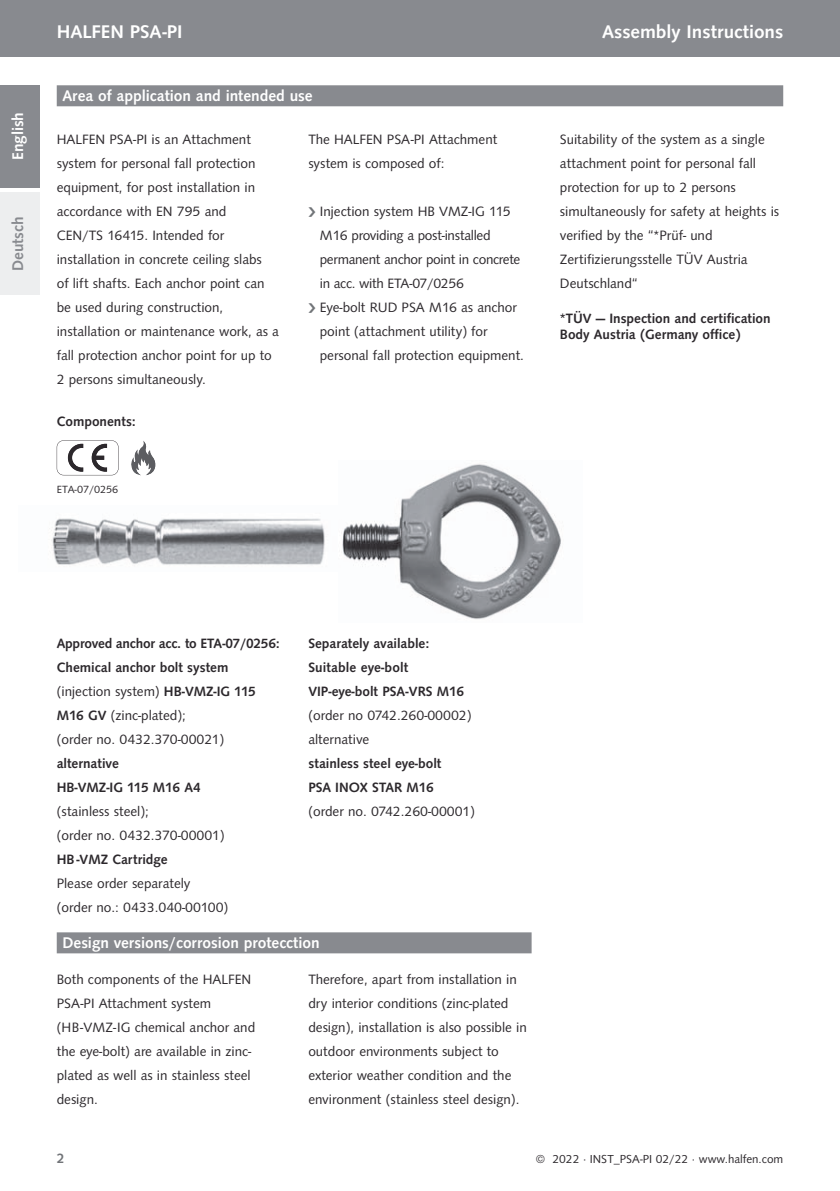
<style>
.page{position:relative;width:840px;height:1191px;background:#fff}
.page>*{position:absolute;margin:0;border:0;box-sizing:border-box;transform-origin:0 0}
.t1{font:500 19px "Syntax TOT";color:#fff}
.t2{font:500 16px "Syntax TOT";color:#fff}
.t3{font:500 16px "Syntax TOT";color:#888a8f}
.t4{font:14px/24px "Syntax TOT";color:#2c282c}
.t5{font:500 14px/24px "Syntax TOT";color:#2c282c}
.t6{font:500 14px "Syntax TOT";color:#717478}
.t7{font:12px "Syntax TOT";color:#2c282c}
.t8{font:10.8px "Syntax TOT";color:#2c282c}
.s1{font-weight:400}
</style>
<div class="page">
<div style="left:0;top:0;width:839px;height:57px;background:#888a8f"></div>
<div style="left:0;top:193px;width:40px;height:102px;background:#edeeef"></div>
<div style="left:0;top:85px;width:40px;height:102px;background:#888a8f"></div>
<div style="left:57px;top:85px;width:725px;height:21px;background:#888a8f"></div>
<div style="left:57px;top:932px;width:474px;height:21px;background:#888a8f"></div>
<img style="left:342px;top:464px;width:219px;height:155px">
<img style="left:56px;top:445px;width:323px;height:61px">
<img style="left:51px;top:518px;width:274px;height:47px">
<img style="left:342px;top:573px;width:37px;height:46px">
<img style="left:57px;top:440px;width:61px;height:35px">
<img style="left:58px;top:485px;width:60px;height:9px">
<img style="left:130px;top:441px;width:27px;height:34px">
<p class="t2" style="left:12px;top:160px;width:49px;rotate:-90deg">English</p>
<p class="t3" style="left:12px;top:271px;width:56px;rotate:-90deg">Deutsch</p>
<h1 class="t1" style="left:57px;top:25px;width:127px">HALFEN PSA-PI</h1>
<h1 class="t1" style="left:601px;top:25px;width:182px">Assembly Instructions</h1>
<p class="t2" style="left:62px;top:90px;width:252px">Area of application and intended use</p>
<p class="t4" style="left:57px;top:129px;width:224px">HALFEN PSA-PI is an Attachment system for personal fall protection equipment, for post installation in accordance with EN 795 and<br>CEN/TS 16415. Intended for installation in concrete ceiling slabs<br>of lift shafts. Each anchor point can be used during construction, installation or maintenance work, as a fall protection anchor point for up to 2 persons simultaneously.</p>
<p class="t5" style="left:57px;top:411px;width:81px">Components:</p>
<p class="t8" style="left:57px;top:485px;width:63px">ETA-07/0256</p>
<p class="t4" style="left:308px;top:129px;width:190px">The HALFEN PSA-PI Attachment system is composed of:</p>
<p class="t4" style="left:319px;top:201px;width:206px">Injection system HB VMZ-IG 115<br>M16 providing a post-installed permanent anchor point in concrete in acc. with ETA-07/0256<br>Eye-bolt RUD PSA M16 as anchor point (attachment utility) for personal fall protection equipment.</p>
<p class="t4" style="left:559px;top:129px;width:220px">Suitability of the system as a single attachment point for personal fall protection for up to 2 persons simultaneously for safety at heights is verified by the “*Prüf- und<br>Zertifizierungsstelle TÜV Austria<br>Deutschland“</p>
<p class="t5" style="left:559px;top:311px;width:212px;line-height:16.8px">*TÜV — Inspection and certification<br>Body Austria (Germany office)</p>
<p class="t5" style="left:57px;top:633px;width:224px">Approved anchor acc. to ETA-07/0256:<br>Chemical anchor bolt system <span class="s1">(injection system)</span> HB-VMZ-IG 115<br>M16 GV <span class="s1">(zinc-plated);<br>(order no. 0432.370-00021)</span></p>
<p class="t5" style="left:57px;top:753px;width:145px">alternative<br>HB-VMZ-IG 115 M16 A4</p>
<p class="t4" style="left:57px;top:801px;width:169px">(stainless steel);<br>(order no. 0432.370-00001)</p>
<p class="t5" style="left:57px;top:849px;width:112px">HB -VMZ Cartridge</p>
<p class="t4" style="left:57px;top:873px;width:173px">Please order separately (order no.: 0433.040-00100)</p>
<p class="t5" style="left:308px;top:633px;width:157px">Separately available:<br>Suitable eye-bolt<br>VIP-eye-bolt PSA-VRS M16</p>
<p class="t4" style="left:308px;top:705px;width:164px">(order no 0742.260-00002) alternative</p>
<p class="t5" style="left:308px;top:753px;width:134px">stainless steel eye-bolt<br>PSA INOX STAR M16</p>
<p class="t4" style="left:308px;top:801px;width:168px">(order no. 0742.260-00001)</p>
<p class="t2" style="left:62px;top:936px;width:258px">Design versions/corrosion protecction</p>
<p class="t4" style="left:57px;top:969px;width:200px">Both components of the HALFEN<br>PSA-PI Attachment system (HB-VMZ-IG chemical anchor and the eye-bolt) are available in zinc&shy;plated as well as in stainless steel design.</p>
<p class="t4" style="left:308px;top:969px;width:220px">Therefore, apart from installation in dry interior conditions (zinc-plated design), installation is also possible in outdoor environments subject to exterior weather condition and the environment (stainless steel design).</p>
<p class="t6" style="left:57px;top:1152px;width:9px">2</p>
<p class="t7" style="left:535px;top:1154px;width:249px">© 2022 · INST_PSA-PI 02/22 · www.halfen.com</p>
</div>
